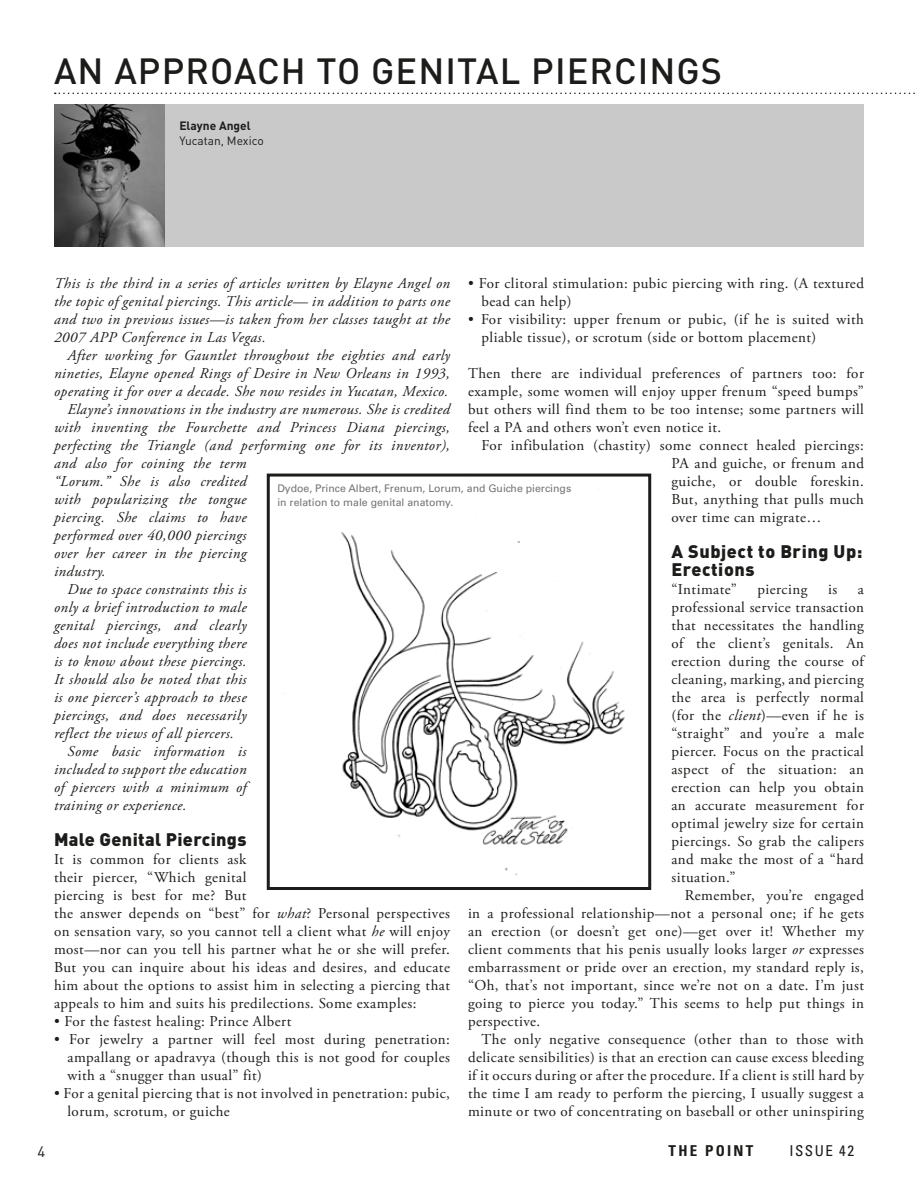
<style>
.page{position:relative;width:918px;height:1188px;background:#fff}
.page>*{position:absolute;margin:0;border:0;box-sizing:border-box;transform-origin:0 0}
.t1{font:500 36px "DIN";letter-spacing:.03em;color:#1c1c1a}
.t2{font:900 18px/18px "DIN";letter-spacing:.03em;color:#1c1c1a}
.t3{font:15px/18px "Adobe Garamond Pro";letter-spacing:.03em;color:#1c1c1a;text-align:justify}
.t4{font:italic 15px/18px "Adobe Garamond Pro";letter-spacing:.03em;color:#1c1c1a;text-align:justify}
.t5{font:700 condensed 15px "Univers LT Std";letter-spacing:.15em;color:#1c1c1a}
.t6{font:condensed 15px "Univers LT Std";letter-spacing:.1em;color:#1c1c1a}
.t7{font:15px "DIN";color:#1c1c1a}
.t8{font:12px "DIN";color:#1c1c1a}
.t9{font:700 12px "DIN";color:#1c1c1a}
.t10{font:10.5px/13.5px "Univers LT Std";color:#727273}
.s1{font-style:italic}
</style>
<div class="page">
<svg style="left:55px;top:93px;width:860px;height:1px"></svg>
<div style="left:54px;top:104px;width:810px;height:143px;background:#c9c9ca"></div>
<img style="left:54px;top:104px;width:111px;height:143px">
<img style="left:341px;top:532px;width:284px;height:343px">
<div style="left:267px;top:474px;width:384px;height:416px;border:3px solid #1c1c1a"></div>
<h1 class="t1" style="left:54px;top:48px;width:363px">AN APPROACH TO GENITA</h1>
<h1 class="t1" style="left:500px;top:48px;width:159px">L PIERCINGS</h1>
<p class="t9" style="left:179px;top:118px;width:73px">Elayne Angel</p>
<p class="t8" style="left:179px;top:133px;width:86px">Yucatan, Mexico</p>
<p class="t3" style="left:482px;top:275px;width:384px;text-indent:-14px">• For clitoral stimulation: pubic piercing with ring. (A textured bead can help)</p>
<p class="t3" style="left:482px;top:311px;width:384px;text-indent:-14px">• For visibility: upper frenum or pubic, (if he is suited with pliable tissue), or scrotum (side or bottom placement)</p>
<p class="t3" style="left:468px;top:365px;width:398px">Then there are individual preferences of partners too: for example, some women will enjoy upper frenum “speed bumps” but others will find them to be too intense; some partners will feel a PA and others won’t even notice it.</p>
<p class="t3" style="left:671px;top:437px;width:194px;text-indent:-190px">For infibulation (chastity) some connect healed piercings:<br>PA and guiche, or frenum and guiche, or double foreskin.<br>But, anything that pulls much over time can migrate…</p>
<p class="t2" style="left:671px;top:542px;width:193px">A Subject to Bring Up:<br>Erections</p>
<p class="t3" style="left:671px;top:581px;width:67px">“Intimate”</p>
<p class="t3" style="left:758px;top:581px;width:51px">piercing</p>
<p class="t3" style="left:828px;top:581px;width:11px">is</p>
<p class="t4" style="left:54px;top:275px;width:398px">This is the third in a series of articles written by Elayne Angel on the topic of genital piercings. This article— in addition to parts one and two in previous issues—is taken from her classes taught at the 2007 APP Conference in Las Vegas.</p>
<p class="t4" style="left:68px;top:347px;width:384px">After working for Gauntlet throughout the eighties and early</p>
<p class="t4" style="left:54px;top:365px;width:398px">nineties, Elayne opened Rings of Desire in New Orleans in 1993,</p>
<p class="t4" style="left:54px;top:383px;width:396px">operating it for over a decade. She now resides in Yucatan, Mexico.</p>
<p class="t4" style="left:68px;top:401px;width:384px">Elayne’s innovations in the industry are numerous. She is credited</p>
<p class="t4" style="left:54px;top:419px;width:398px">with inventing the Fourchette and Princess Diana piercings,</p>
<p class="t4" style="left:54px;top:437px;width:398px">perfecting the Triangle (and performing one for its inventor),</p>
<p class="t4" style="left:54px;top:455px;width:194px">and also for coining the term</p>
<p class="t4" style="left:54px;top:473px;width:194px">“Lorum.” She is also credited</p>
<p class="t4" style="left:54px;top:491px;width:194px">with popularizing the tongue</p>
<p class="t4" style="left:54px;top:509px;width:194px">piercing. She claims to have</p>
<p class="t4" style="left:54px;top:527px;width:194px">performed over 40,000 piercings</p>
<p class="t4" style="left:54px;top:545px;width:194px">over her career in the piercing</p>
<p class="t4" style="left:54px;top:563px;width:53px">industry.</p>
<p class="t4" style="left:68px;top:581px;width:181px">Due to space constraints this is</p>
<p class="t4" style="left:54px;top:599px;width:194px">only a brief introduction to male</p>
<p class="t4" style="left:54px;top:617px;width:194px">genital piercings, and clearly</p>
<p class="t4" style="left:54px;top:635px;width:194px">does not include everything there</p>
<p class="t4" style="left:54px;top:653px;width:194px">is to know about these piercings.</p>
<p class="t4" style="left:54px;top:671px;width:194px">It should also be noted that this</p>
<p class="t4" style="left:54px;top:689px;width:194px">is one piercer’s approach to these</p>
<p class="t4" style="left:54px;top:707px;width:194px">piercings, and does necessarily</p>
<p class="t4" style="left:54px;top:725px;width:181px">reflect the views of all piercers.</p>
<p class="t4" style="left:68px;top:743px;width:181px">Some basic information is</p>
<p class="t4" style="left:54px;top:761px;width:194px">included to support the education</p>
<p class="t4" style="left:54px;top:779px;width:194px">of piercers with a minimum of</p>
<p class="t4" style="left:54px;top:797px;width:134px">training or experience.</p>
<p class="t2" style="left:54px;top:830px;width:194px">Male Genital Piercings</p>
<p class="t3" style="left:54px;top:851px;width:397px;text-align:left">It is common for clients ask<br>their piercer, “Which genital<br>piercing is best for me? But<br>the answer depends on “best” for <span class="s1">what</span>? Personal perspectives on sensation vary, so you cannot tell a client what <span class="s1">he</span> will enjoy most—nor can you tell his partner what he or she will prefer.<br>But you can inquire about his ideas and desires, and educate him about the options to assist him in selecting a piercing that appeals to him and suits his predilections. Some examples:</p>
<p class="t3" style="left:54px;top:1013px;width:239px">• For the fastest healing: Prince Albert</p>
<p class="t3" style="left:68px;top:1031px;width:384px;text-indent:-14px">• For jewelry a partner will feel most during penetration: ampallang or apadravya (though this is not good for couples with a “snugger than usual” fit)</p>
<p class="t3" style="left:68px;top:1085px;width:384px;text-indent:-14px">• For a genital piercing that is not involved in penetration: pubic, lorum, scrotum, or guiche</p>
<p class="t10" style="left:277px;top:482px;width:295px">Dydoe, Prince Albert, Frenum, Lorum, and Guiche piercings in relation to male genital anatomy.</p>
<p class="t3" style="left:671px;top:581px;width:194px;text-indent:186px">a professional service transaction that necessitates the handling of the client’s genitals. An erection during the course of cleaning, marking, and piercing the area is perfectly normal (for the <span class="s1">client</span>)—even if he is “straight” and you’re a male piercer. Focus on the practical aspect of the situation: an erection can help you obtain an accurate measurement for optimal jewelry size for certain piercings. So grab the calipers and make the most of a “hard situation.”</p>
<p class="t3" style="left:468px;top:887px;width:398px;text-indent:217px">Remember, you’re engaged in a professional relationship—not a personal one; if he gets an erection (or doesn’t get one)—get over it! Whether my client comments that his penis usually looks larger <span class="s1">or</span> expresses embarrassment or pride over an erection, my standard reply is, “Oh, that’s not important, since we’re not on a date. I’m just going to pierce you today.” This seems to help put things in perspective.</p>
<p class="t3" style="left:468px;top:1031px;width:398px;text-indent:14px">The only negative consequence (other than to those with delicate sensibilities) is that an erection can cause excess bleeding if it occurs during or after the procedure. If a client is still hard by the time I am ready to perform the piercing, I usually suggest a minute or two of concentrating on baseball or other uninspiring</p>
<p class="t7" style="left:38px;top:1142px;width:9px">4</p>
<p class="t5" style="left:669px;top:1141px;width:86px">THE POINT</p>
<p class="t6" style="left:789px;top:1141px;width:66px">ISSUE 42</p>
</div>
